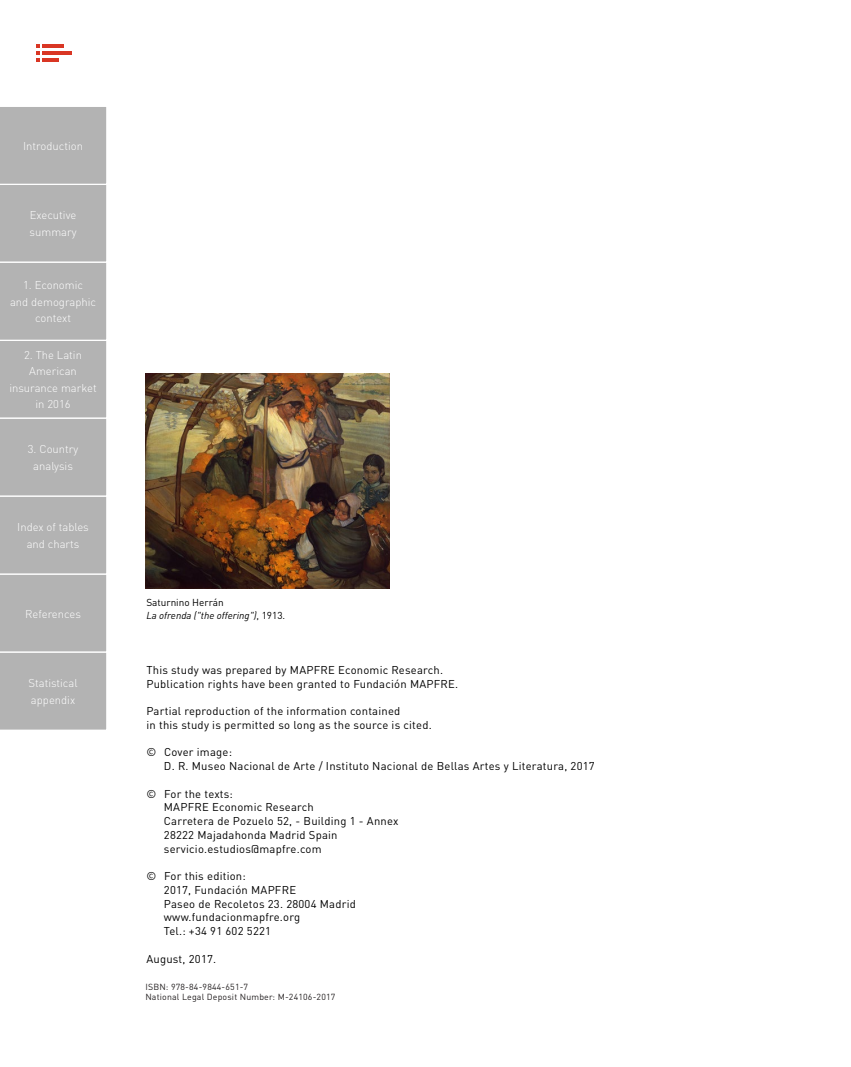
<style>
.page{position:relative;width:851px;height:1067px;background:#fff}
.page>*{position:absolute;margin:0;border:0;box-sizing:border-box;transform-origin:0 0}
.t1{font:11.25px/13.8px "DIN Pro";letter-spacing:.02em;color:#000}
.t2{font:300 11.25px/16.2px "DIN Pro";color:#fff;text-align:center}
.t3{font:italic 10px/12.5px "DIN Pro";color:#000}
.t4{font:8.75px/10.5px "DIN Pro";letter-spacing:.02em;color:#231f20}
.s1{font-style:normal}
</style>
<div class="page">
<img style="left:145px;top:374px;width:244px;height:214px">
<hr style="left:42px;top:44px;width:22px;height:3px;background:#d93624">
<hr style="left:42px;top:52px;width:29px;height:3px;background:#d93624">
<hr style="left:42px;top:59px;width:17px;height:3px;background:#d93624">
<svg style="left:36px;top:44px;width:3px;height:18px"></svg>
<div style="left:0;top:107px;width:107px;height:623px;background:#b3b3b3"></div>
<p class="t2" style="left:23px;top:137px;width:61px">Introduction</p>
<p class="t2" style="left:30px;top:207px;width:48px;text-align:left">Executive summary</p>
<p class="t2" style="left:10px;top:277px;width:88px">1. Economic<br>and demographic context</p>
<p class="t2" style="left:9px;top:346px;width:89px">2. The Latin<br>American insurance market in 2016</p>
<p class="t2" style="left:28px;top:441px;width:52px">3. Country analysis</p>
<p class="t2" style="left:17px;top:519px;width:73px">Index of tables and charts</p>
<p class="t2" style="left:25px;top:605px;width:57px">References</p>
<p class="t2" style="left:29px;top:674px;width:51px;text-align:left">Statistical appendix</p>
<p class="t3" style="left:146px;top:595px;width:140px"><span class="s1">Saturnino Herrán<br></span>La ofrenda ("the offering")<span class="s1">, 1913.</span></p>
<p class="t1" style="left:146px;top:662px;width:313px">This study was prepared by MAPFRE Economic Research.<br>Publication rights have been granted to Fundación MAPFRE.</p>
<p class="t1" style="left:146px;top:703px;width:287px">Partial reproduction of the information contained<br>in this study is permitted so long as the source is cited.</p>
<p class="t1" style="left:164px;top:744px;width:432px;text-indent:-18px">© Cover image:<br>D. R. Museo Nacional de Arte / Instituto Nacional de Bellas Artes y Literatura, 2017</p>
<p class="t1" style="left:164px;top:785px;width:236px;text-indent:-18px">© For the texts:<br>MAPFRE Economic Research<br>Carretera de Pozuelo 52, - Building 1 - Annex<br>28222 Majadahonda Madrid Spain servicio.estudios@mapfre.com</p>
<p class="t1" style="left:164px;top:868px;width:193px;text-indent:-18px">© For this edition:<br>2017, Fundación MAPFRE<br>Paseo de Recoletos 23. 28004 Madrid www.fundacionmapfre.org<br>Tel.: +34 91 602 5221</p>
<p class="t1" style="left:146px;top:950px;width:71px">August, 2017.</p>
<p class="t4" style="left:145px;top:980px;width:191px">ISBN: 978-84-9844-651-7<br>National Legal Deposit Number: M-24106-2017</p>
</div>
